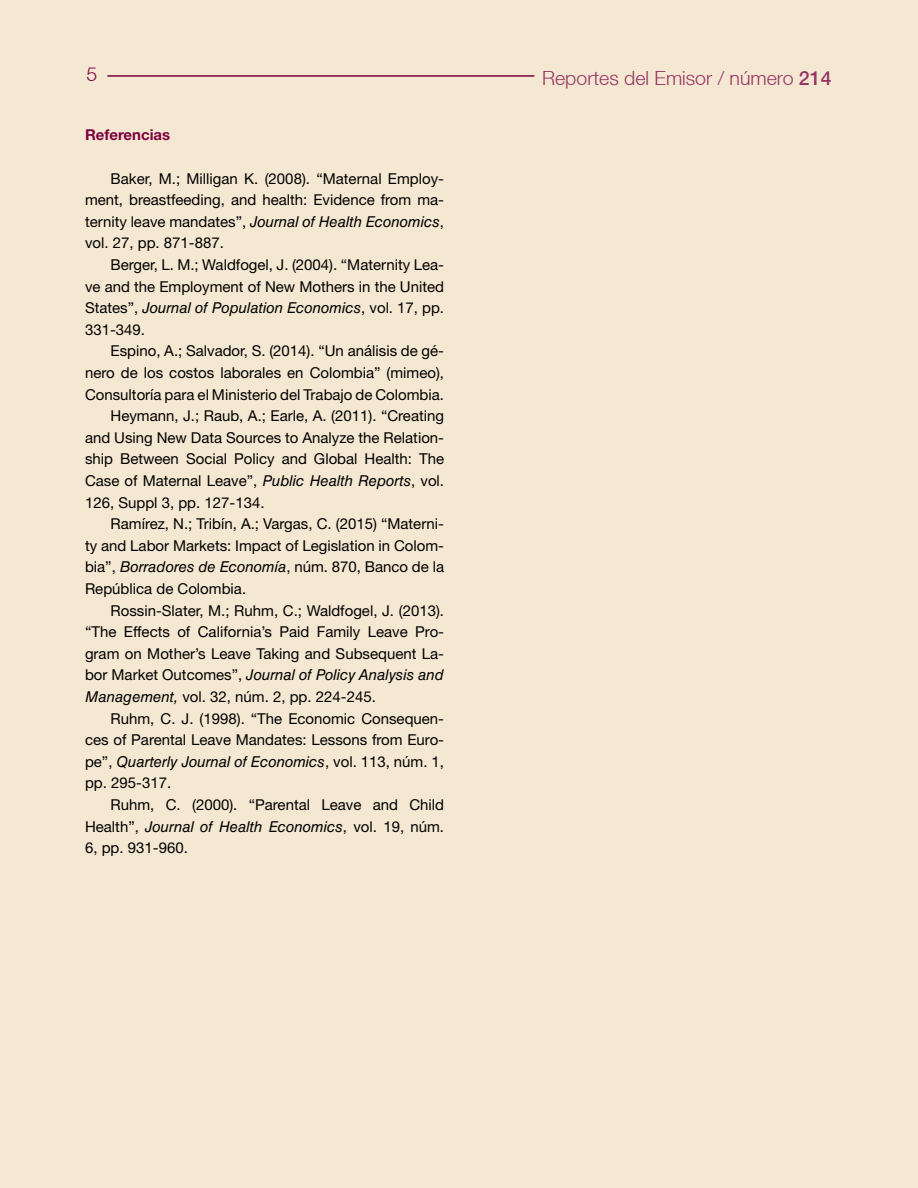
<style>
.page{position:relative;width:918px;height:1188px;background:#f5e8d2}
.page>*{position:absolute;margin:0;border:0;box-sizing:border-box;transform-origin:0 0}
.t1{font:300 19.5px "Helvetica Neue LT";color:#973364}
.t2{font:300 19.5px "Helvetica Neue LT";color:#7d003e}
.t3{font:15px/21.6px "Helvetica Neue LT Std";color:#000;text-align:right}
.t4{font:italic 15px "Helvetica LT Std";color:#000}
.t5{font:700 15px "Helvetica Neue LT Std";color:#7d003e}
.s1{font-family:"Helvetica Neue";font-weight:500}
.s2{font-family:"Helvetica Neue LT Std";font-style:normal}
.s3{font-family:"Helvetica LT Std";font-style:italic}
</style>
<div class="page">
<hr style="left:107px;top:75px;width:427px;height:2px;background:#7d003e">
<h1 class="t2" style="left:86px;top:63px;width:12px">5</h1>
<h1 class="t1" style="left:542px;top:67px;width:291px">Reportes del Emisor / número <span class="s1">214</span></h1>
<p class="t5" style="left:85px;top:126px;width:87px">Referencias</p>
<p class="t3" style="left:85px;top:167px;width:361px">Baker, M.; Milligan K. (2008). “Maternal Employ&shy;ment, breastfeeding, and health: Evidence from ma-</p>
<p class="t4" style="left:85px;top:213px;width:361px"><span class="s2">ternity leave mandates”,</span> Journal of Health Economics<span class="s2">,</span></p>
<p class="t3" style="left:85px;top:232px;width:140px">vol. 27, pp. 871-887.</p>
<p class="t3" style="left:111px;top:254px;width:335px">Berger, L. M.; Waldfogel, J. (2004). “Maternity Lea-</p>
<p class="t3" style="left:85px;top:275px;width:361px">ve and the Employment of New Mothers in the United</p>
<p class="t4" style="left:85px;top:299px;width:361px"><span class="s2">States”,</span> Journal of Population Economics<span class="s2">, vol. 17, pp.</span></p>
<p class="t3" style="left:85px;top:318px;width:62px">331-349.</p>
<p class="t3" style="left:111px;top:340px;width:335px">Espino, A.; Salvador, S. (2014). “Un análisis de gé-</p>
<p class="t3" style="left:85px;top:362px;width:361px">nero de los costos laborales en Colombia” (mimeo),</p>
<p class="t3" style="left:85px;top:383px;width:361px">Consultoría para el Ministerio del Trabajo de Colombia.</p>
<p class="t3" style="left:111px;top:405px;width:335px">Heymann, J.; Raub, A.; Earle, A. (2011). “Creating</p>
<p class="t3" style="left:85px;top:426px;width:361px">and Using New Data Sources to Analyze the Relation-</p>
<p class="t3" style="left:85px;top:448px;width:361px">ship Between Social Policy and Global Health: The</p>
<p class="t3" style="left:85px;top:470px;width:361px">Case of Maternal Leave”, <span class="s3">Public Health Reports</span>, vol.</p>
<p class="t3" style="left:85px;top:491px;width:181px">126, Suppl 3, pp. 127-134.</p>
<p class="t3" style="left:111px;top:513px;width:335px">Ramírez, N.; Tribín, A.; Vargas, C. (2015) “Materni-</p>
<p class="t3" style="left:85px;top:534px;width:361px">ty and Labor Markets: Impact of Legislation in Colom-</p>
<p class="t3" style="left:85px;top:556px;width:361px">bia”, <span class="s3">Borradores de Economía</span>, núm. 870, Banco de la</p>
<p class="t3" style="left:85px;top:578px;width:163px">República de Colombia.</p>
<p class="t3" style="left:111px;top:599px;width:335px">Rossin-Slater, M.; Ruhm, C.; Waldfogel, J. (2013).</p>
<p class="t3" style="left:85px;top:621px;width:361px">“The Effects of California’s Paid Family Leave Pro-</p>
<p class="t3" style="left:85px;top:642px;width:361px">gram on Mother’s Leave Taking and Subsequent La-</p>
<p class="t4" style="left:85px;top:666px;width:361px"><span class="s2">bor Market Outcomes”,</span> Journal of Policy Analysis and</p>
<p class="t3" style="left:85px;top:686px;width:292px"><span class="s3">Management,</span> vol. 32, núm. 2, pp. 224-245.</p>
<p class="t3" style="left:111px;top:707px;width:335px">Ruhm, C. J. (1998). “The Economic Consequen-</p>
<p class="t3" style="left:85px;top:729px;width:361px">ces of Parental Leave Mandates: Lessons from Euro-</p>
<p class="t4" style="left:85px;top:753px;width:361px"><span class="s2">pe”,</span> Quarterly Journal of Economics<span class="s2">, vol. 113, núm. 1,</span></p>
<p class="t3" style="left:111px;top:772px;width:335px;text-align:left;text-indent:-26px">pp. 295-317.<br>Ruhm, C. (2000). “Parental Leave and Child</p>
<p class="t4" style="left:85px;top:818px;width:361px"><span class="s2">Health”,</span> Journal of Health Economics<span class="s2">, vol. 19, núm.</span></p>
<p class="t3" style="left:85px;top:837px;width:104px">6, pp. 931-960.</p>
</div>
